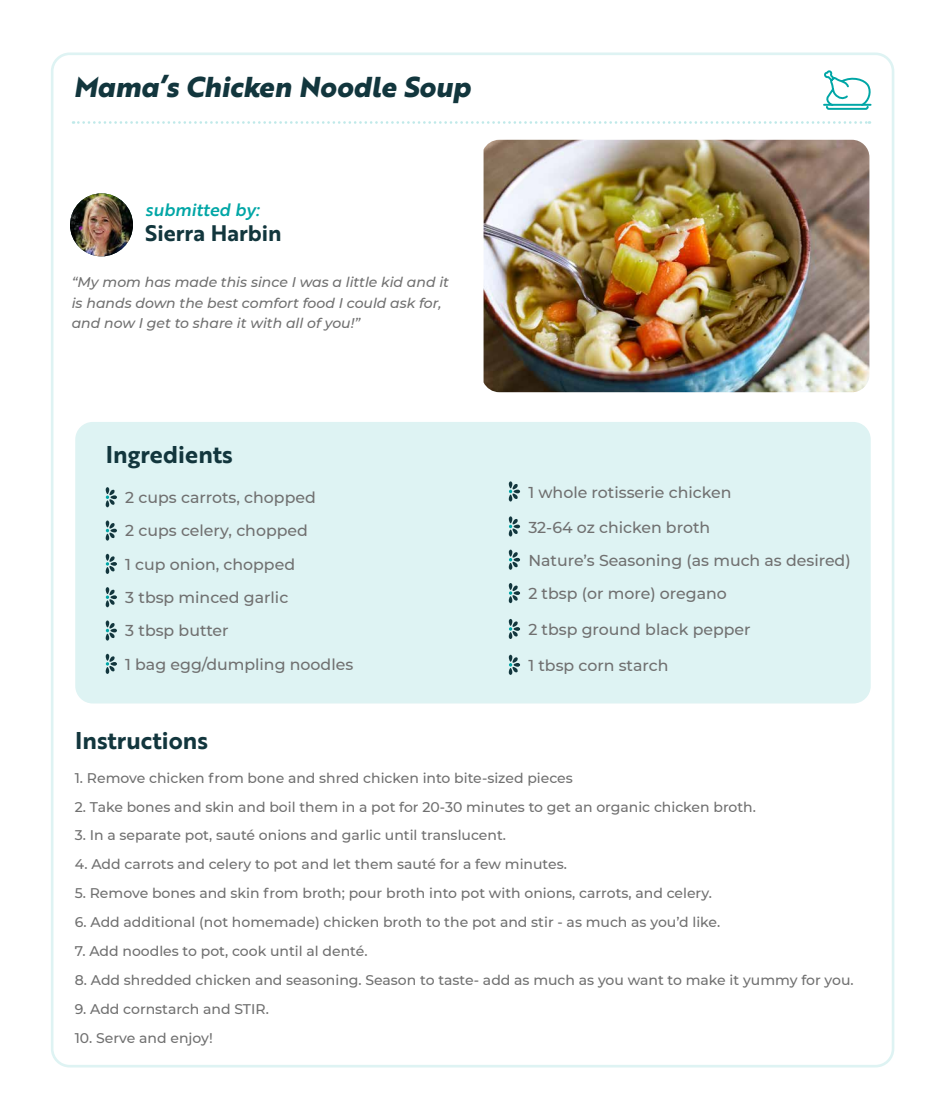
<style>
.page{position:relative;width:945px;height:1120px;background:#fff}
.page>*{position:absolute;margin:0;border:0;box-sizing:border-box;transform-origin:0 0}
.t1{font:28px "Brother 1816 Extra Bold Italic";color:#12363d}
.t2{font:23.62px "Brother 1816 Bold";color:#12363d}
.t3{font:21.88px "Brother 1816 Bold";color:#12363d}
.t4{font:17.5px "Brother 1816 Medium Italic";color:#00a6a6}
.t5{font:500 15.75px/33.3px "Montserrat";color:#707070}
.t6{font:500 14px "Montserrat";color:#707070}
.t7{font:italic 500 14px/20.1px "Montserrat";color:#707070}
</style>
<div class="page">
<img style="left:70px;top:193px;width:63px;height:63px;border-radius:32px">
<svg style="left:73px;top:121px;width:797px;height:3px"></svg>
<img style="left:484px;top:140px;width:385px;height:252px">
<div style="left:75px;top:422px;width:796px;height:282px;background:#def3f3;border-radius:18px"></div>
<svg style="left:106px;top:487px;width:11px;height:20px"></svg>
<svg style="left:106px;top:554px;width:11px;height:20px"></svg>
<svg style="left:106px;top:587px;width:11px;height:20px"></svg>
<svg style="left:106px;top:654px;width:11px;height:20px"></svg>
<svg style="left:106px;top:620px;width:11px;height:21px"></svg>
<svg style="left:106px;top:521px;width:11px;height:20px"></svg>
<svg style="left:509px;top:481px;width:11px;height:21px"></svg>
<svg style="left:509px;top:516px;width:11px;height:21px"></svg>
<svg style="left:509px;top:550px;width:11px;height:20px"></svg>
<svg style="left:509px;top:583px;width:11px;height:20px"></svg>
<svg style="left:509px;top:619px;width:11px;height:20px"></svg>
<svg style="left:509px;top:655px;width:11px;height:20px"></svg>
<svg style="left:823px;top:70px;width:49px;height:40px"></svg>
<h1 class="t1" style="left:74px;top:66px;width:398px">Mama’s Chicken Noodle Soup</h1>
<p class="t4" style="left:145px;top:197px;width:116px">submitted by:</p>
<h3 class="t3" style="left:145px;top:217px;width:138px">Sierra Harbin</h3>
<p class="t7" style="left:72px;top:272px;width:379px">“My mom has made this since I was a little kid and it is hands down the best comfort food I could ask for, and now I get to share it with all of you!”</p>
<h2 class="t2" style="left:106px;top:436px;width:128px">Ingredients</h2>
<p class="t5" style="left:125px;top:480px;width:192px">2 cups carrots, chopped</p>
<p class="t5" style="left:125px;top:513px;width:184px">2 cups celery, chopped</p>
<p class="t5" style="left:125px;top:546px;width:171px;line-height:33.8px">1 cup onion, chopped<br>3 tbsp minced garlic</p>
<p class="t5" style="left:125px;top:613px;width:105px">3 tbsp butter</p>
<p class="t5" style="left:125px;top:647px;width:230px">1 bag egg/dumpling noodles</p>
<p class="t5" style="left:528px;top:475px;width:205px">1 whole rotisserie chicken</p>
<p class="t5" style="left:528px;top:510px;width:324px">32-64 oz chicken broth<br>Nature’s Seasoning (as much as desired)<br>2 tbsp (or more) oregano</p>
<p class="t5" style="left:528px;top:612px;width:224px">2 tbsp ground black pepper</p>
<p class="t5" style="left:528px;top:648px;width:142px">1 tbsp corn starch</p>
<h2 class="t2" style="left:75px;top:722px;width:134px">Instructions</h2>
<p class="t6" style="left:75px;top:768px;width:500px">1. Remove chicken from bone and shred chicken into bite-sized pieces</p>
<p class="t6" style="left:75px;top:797px;width:683px">2. Take bones and skin and boil them in a pot for 20-30 minutes to get an organic chicken broth.</p>
<p class="t6" style="left:75px;top:826px;width:433px">3. In a separate pot, sauté onions and garlic until translucent.</p>
<p class="t6" style="left:75px;top:855px;width:494px">4. Add carrots and celery to pot and let them sauté for a few minutes.</p>
<p class="t6" style="left:75px;top:883px;width:639px">5. Remove bones and skin from broth; pour broth into pot with onions, carrots, and celery.</p>
<p class="t6" style="left:75px;top:912px;width:647px">6. Add additional (not homemade) chicken broth to the pot and stir - as much as you’d like.</p>
<p class="t6" style="left:75px;top:941px;width:294px">7. Add noodles to pot, cook until al denté.</p>
<p class="t6" style="left:75px;top:970px;width:780px">8. Add shredded chicken and seasoning. Season to taste- add as much as you want to make it yummy for you.</p>
<p class="t6" style="left:75px;top:999px;width:196px">9. Add cornstarch and STIR.</p>
<p class="t6" style="left:75px;top:1028px;width:140px">10. Serve and enjoy!</p>
</div>
